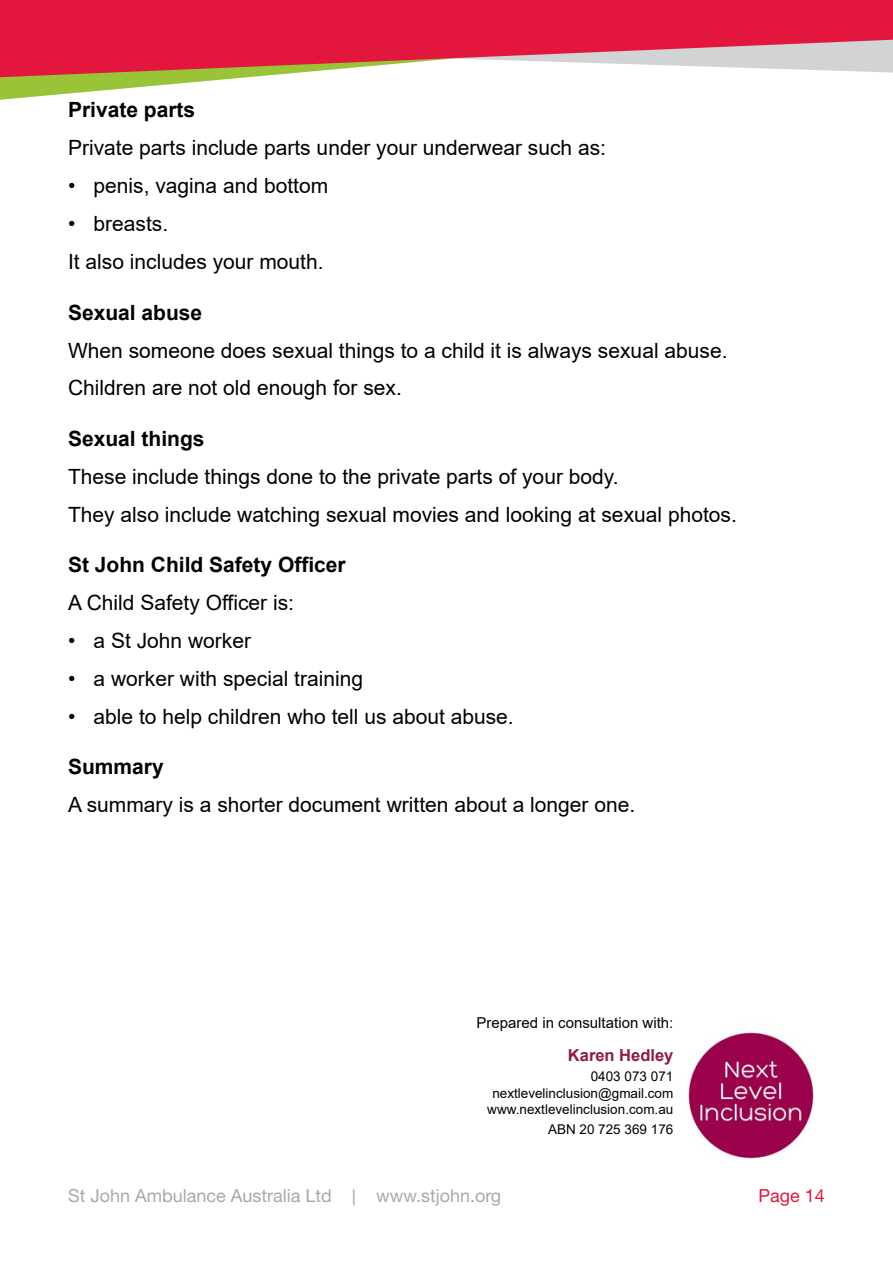
<style>
.page{position:relative;width:893px;height:1263px;background:#fff}
.page>*{position:absolute;margin:0;border:0;box-sizing:border-box;transform-origin:0 0}
.t1{font:21px/38px "Arial";color:#000}
.t2{font:700 21px "Arial";color:#000}
.t3{font:18px "Helvetica Neue LT Std";color:#a7a9ac}
.t4{font:18px "Helvetica Neue LT Std";color:#e3173e}
.t5{font:700 16.5px "Arial";color:#8e1c43}
.t6{font:15px "Arial";color:#000}
.t7{font:13.5px/16.2px "Arial";color:#000;text-align:right}
.s1{font-family:"Calibri"}
.s2{color:#fff}
</style>
<div class="page">
<svg style="left:0;top:78px;width:239px;height:22px"></svg>
<svg style="left:0;top:0;width:893px;height:78px;background:#e14a62"></svg>
<img style="left:688px;top:1032px;width:126px;height:127px">
<p class="t2" style="left:68px;top:95px;width:129px">Private parts</p>
<p class="t1" style="left:68px;top:129px;width:540px">Private parts include parts under your underwear such as:</p>
<p class="t1" style="left:68px;top:167px;width:262px">• penis, vagina and bottom</p>
<p class="t1" style="left:68px;top:205px;width:257px">• breasts.<br>It also includes your mouth.</p>
<p class="t2" style="left:68px;top:297px;width:136px">Sexual abuse</p>
<p class="t1" style="left:68px;top:331px;width:661px">When someone does sexual things to a child it is always sexual abuse.<br>Children are not old enough for sex.</p>
<p class="t2" style="left:68px;top:424px;width:138px">Sexual things</p>
<p class="t1" style="left:68px;top:457px;width:670px">These include things done to the private parts of your body.<br>They also include watching sexual movies and looking at sexual photos.</p>
<p class="t2" style="left:68px;top:550px;width:279px">St John Child Safety Officer</p>
<p class="t1" style="left:68px;top:584px;width:228px">A Child Safety Officer is:</p>
<p class="t1" style="left:68px;top:622px;width:185px">• a St John worker</p>
<p class="t1" style="left:68px;top:659px;width:297px">• a worker with special training</p>
<p class="t1" style="left:68px;top:697px;width:447px">• able to help children who tell us about abuse.</p>
<p class="t2" style="left:68px;top:752px;width:97px">Summary</p>
<p class="t1" style="left:68px;top:786px;width:569px">A summary is a shorter document written about a longer one.</p>
<p class="t6" style="left:477px;top:1013px;width:198px">Prepared in consultation with:</p>
<p class="t5" style="left:568px;top:1043px;width:107px">Karen Hedley</p>
<p class="t7" style="left:487px;top:1068px;width:188px">0403 073 071 nextlevelinclusion@gmail.com www.nextlevelinclusion.com.au</p>
<p class="t7" style="left:548px;top:1121px;width:127px">ABN 20 725 369 176</p>
<p class="t3" style="left:68px;top:1185px;width:459px">St John Ambulance Australia Ltd <span class="s1">|</span> www.stjohn.org<span class="s2">.au</span></p>
<p class="t4" style="left:758px;top:1185px;width:68px">Page 14</p>
</div>
